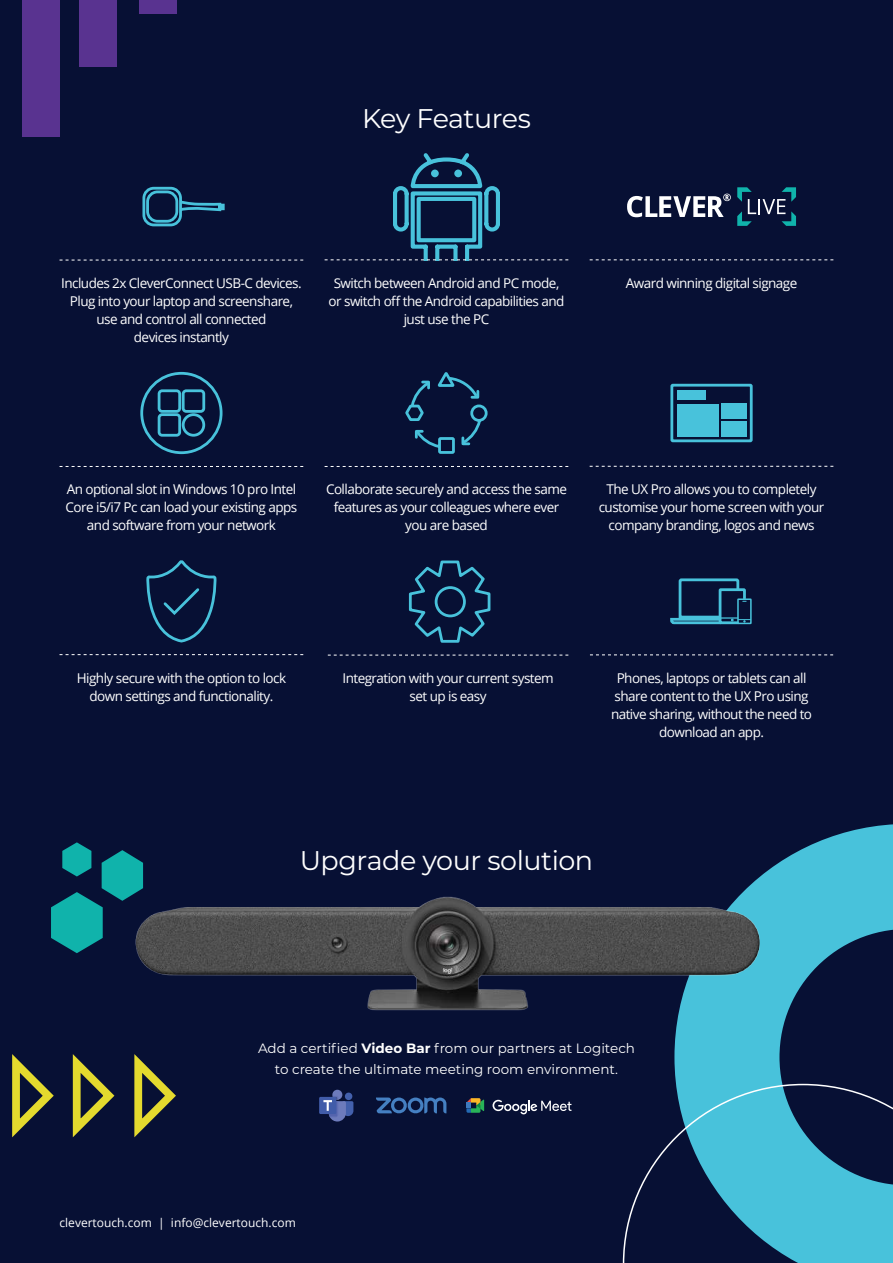
<style>
.page{position:relative;width:893px;height:1263px;background:#071034}
.page>*{position:absolute;margin:0;border:0;box-sizing:border-box;transform-origin:0 0}
.t1{font:27px "Montserrat";letter-spacing:-.015em;color:#fff}
.t2{font:13.5px/18px "Open Sans";letter-spacing:-.04em;color:#fff;text-align:center}
.t3{font:13.5px/20.2px "Montserrat";color:#fff;text-align:center}
.t4{font:12px "Open Sans";color:#fff}
.s1{font-weight:700}
</style>
<div class="page">
<div style="left:737px;top:598px;width:15px;height:26px;border:2px solid #48c2db"></div>
<svg style="left:670px;top:578px;width:81px;height:47px"></svg>
<svg style="left:140px;top:371px;width:83px;height:84px"></svg>
<svg style="left:142px;top:186px;width:83px;height:41px"></svg>
<svg style="left:408px;top:560px;width:83px;height:83px"></svg>
<div style="left:670px;top:384px;width:83px;height:58px;border:3px solid #48c2db"></div>
<div style="left:677px;top:390px;width:28px;height:9px;background:#48c2db"></div>
<div style="left:677px;top:404px;width:41px;height:32px;background:#48c2db"></div>
<div style="left:720px;top:404px;width:26px;height:15px;background:#48c2db"></div>
<div style="left:720px;top:421px;width:26px;height:15px;background:#48c2db"></div>
<svg style="left:146px;top:560px;width:71px;height:83px"></svg>
<svg style="left:134px;top:1054px;width:42px;height:83px"></svg>
<svg style="left:73px;top:1054px;width:41px;height:83px"></svg>
<svg style="left:12px;top:1054px;width:42px;height:83px"></svg>
<svg style="left:328px;top:655px;width:240px;height:1px"></svg>
<svg style="left:590px;top:654px;width:243px;height:1px"></svg>
<svg style="left:590px;top:466px;width:243px;height:1px"></svg>
<svg style="left:60px;top:654px;width:243px;height:1px"></svg>
<svg style="left:325px;top:153px;width:243px;height:107px"></svg>
<svg style="left:60px;top:260px;width:243px;height:1px"></svg>
<svg style="left:60px;top:466px;width:243px;height:1px"></svg>
<div style="left:332px;top:1090px;width:10px;height:10px;background:#6d7bbc;border-radius:50%"></div>
<div style="left:345px;top:1092px;width:7px;height:8px;background:#4360ac;border-radius:50%"></div>
<div style="left:319px;top:1097px;width:17px;height:17px;background:#415ca9"></div>
<svg style="left:323px;top:1096px;width:30px;height:25px"></svg>
<svg style="left:466px;top:1098px;width:18px;height:15px"></svg>
<svg style="left:492px;top:1100px;width:80px;height:14px"></svg>
<svg style="left:376px;top:1097px;width:70px;height:16px"></svg>
<svg style="left:674px;top:824px;width:219px;height:260px"></svg>
<svg style="left:623px;top:1084px;width:270px;height:179px"></svg>
<svg style="left:51px;top:842px;width:92px;height:111px"></svg>
<div style="left:23px;top:0;width:37px;height:136px;background:#593390"></div>
<div style="left:80px;top:0;width:37px;height:67px;background:#593390"></div>
<div style="left:139px;top:0;width:38px;height:13px;background:#593390"></div>
<img style="left:120px;top:880px;width:652px;height:147px">
<svg style="left:590px;top:259px;width:243px;height:1px"></svg>
<svg style="left:627px;top:194px;width:104px;height:23px"></svg>
<svg style="left:737px;top:187px;width:59px;height:39px"></svg>
<svg style="left:405px;top:372px;width:83px;height:82px"></svg>
<svg style="left:325px;top:466px;width:243px;height:1px"></svg>
<h1 class="t1" style="left:362px;top:100px;width:170px">Key Features</h1>
<p class="t2" style="left:61px;top:274px;width:242px">Includes 2x CleverConnect USB-C devices.<br>Plug into your laptop and screenshare, use and control all connected<br>devices instantly</p>
<p class="t2" style="left:329px;top:273px;width:237px">Switch between Android and PC mode, or switch off the Android capabilities and just use the PC</p>
<p class="t2" style="left:626px;top:273px;width:173px">Award winning digital signage</p>
<p class="t2" style="left:66px;top:480px;width:233px">An optional slot in Windows 10 pro Intel<br>Core i5/i7 Pc can load your existing apps and software from your network</p>
<p class="t2" style="left:326px;top:480px;width:242px">Collaborate securely and access the same features as your colleagues where ever you are based</p>
<p class="t2" style="left:599px;top:480px;width:227px">The UX Pro allows you to completely customise your home screen with your company branding, logos and news</p>
<p class="t2" style="left:77px;top:668px;width:211px">Highly secure with the option to lock down settings and functionality.</p>
<p class="t2" style="left:342px;top:669px;width:213px">Integration with your current system set up is easy</p>
<p class="t2" style="left:611px;top:668px;width:203px">Phones, laptops or tablets can all share content to the UX Pro using native sharing, without the need to download an app.</p>
<h1 class="t1" style="left:300px;top:841px;width:295px">Upgrade your solution</h1>
<p class="t3" style="left:258px;top:1038px;width:378px">Add a certified <span class="s1">Video Bar</span> from our partners at Logitech to create the ultimate meeting room environment.</p>
<p class="t4" style="left:60px;top:1214px;width:238px">clevertouch.com | info@clevertouch.com</p>
</div>
